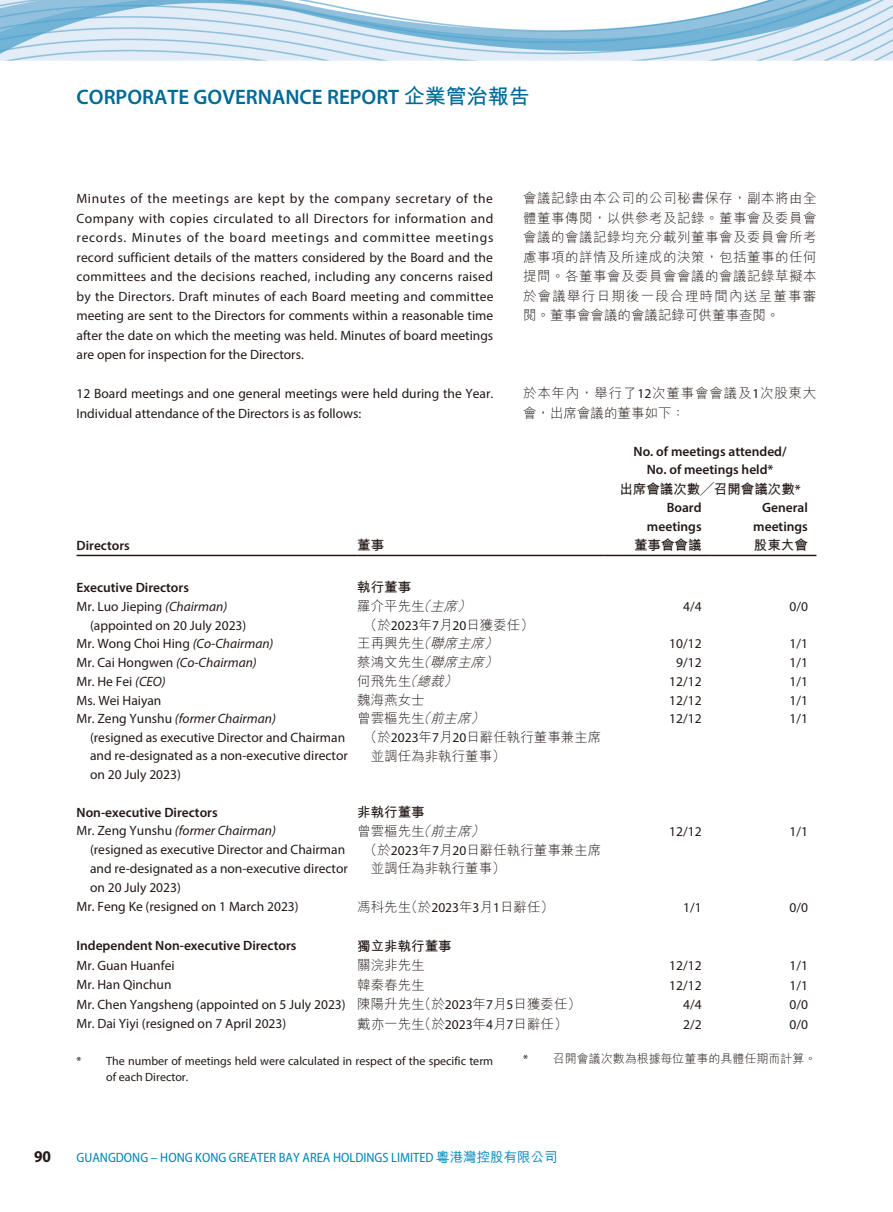
<style>
.page{position:relative;width:893px;height:1212px;background:#fff}
.page>*{position:absolute;margin:0;border:0;box-sizing:border-box;transform-origin:0 0}
.t1{font:600 21px "Myriad Pro";color:#006a96}
.t2{font:700 semi-condensed 16.5px "Myriad Pro";color:#231916}
.t3{font:13.5px/19.5px "Myriad Pro";color:#231916}
.t4{font:300 13.5px/19.5px "M Hei HK";color:#231916;text-align:justify}
.t5{font:600 13.5px/18.8px "Myriad Pro";color:#231916;text-align:right}
.t6{font:semi-condensed 13.5px "Myriad Pro";color:#0084ba}
.t7{font:700 13.5px "M Hei HK";color:#231916}
.t8{font:300 13.5px/19.5px "M Hei HK";letter-spacing:.06em;color:#231916}
.t9{font:italic 300 13.5px "M Hei HK";color:#231916}
.t10{font:12px/16.5px "Myriad Pro";color:#231916}
.t11{font:300 12px "M Hei HK";color:#231916}
.s1{font-family:"M Hei HK";font-weight:700}
.s2{font-family:"Myriad Pro";font-weight:400}
.s3{font-family:"Myriad Pro";font-weight:600}
.s4{font-style:italic}
.s5{font-style:normal}
.s6{font-family:"M Hei HK";font-weight:300}
.s7{font-family:"M Hei HK";font-weight:500;font-stretch:normal}
</style>
<div class="page">
<img style="left:0;top:0;width:893px;height:557px">
<hr style="left:77px;top:555px;width:280px;height:1px;background:#231916">
<hr style="left:357px;top:555px;width:247px;height:1px;background:#231916">
<hr style="left:604px;top:555px;width:106px;height:1px;background:#231916">
<hr style="left:710px;top:555px;width:106px;height:1px;background:#231916">
<h1 class="t1" style="left:77px;top:83px;width:455px">CORPORATE GOVERNANCE REPORT <span class="s1">企業管治報告</span></h1>
<p class="t3" style="left:77px;top:189px;width:419px;text-align:justify">Minutes of the meetings are kept by the company secretary of the Company with copies circulated to all Directors for information and records. Minutes of the board meetings and committee meetings record sufficient details of the matters considered by the Board and the committees and the decisions reached, including any concerns raised by the Directors. Draft minutes of each Board meeting and committee meeting are sent to the Directors for comments within a reasonable time after the date on which the meeting was held. Minutes of board meetings are open for inspection for the Directors.</p>
<p class="t3" style="left:77px;top:384px;width:418px">12 Board meetings and one general meetings were held during the Year.<br>Individual attendance of the Directors is as follows:</p>
<p class="t4" style="left:523px;top:188px;width:295px">會議記錄由本公司的公司秘書保存，副本將由全體董事傳閱，以供參考及記錄。董事會及委員會會議的會議記錄均充分載列董事會及委員會所考慮事項的詳情及所達成的決策，包括董事的任何提問。各董事會及委員會會議的會議記錄草擬本於會議舉行日期後一段合理時間內送呈董事審閱。董事會會議的會議記錄可供董事查閱。</p>
<p class="t8" style="left:523px;top:383px;width:295px">於本年內，舉行了<span class="s2">12</span>次董事會會議及<span class="s2">1</span>次股東大會，出席會議的董事如下：</p>
<p class="t5" style="left:634px;top:441px;width:155px;text-align:center">No. of meetings attended/<br>No. of meetings held*</p>
<p class="t7" style="left:619px;top:479px;width:183px">出席會議次數╱召開會議次數<span class="s3">*</span></p>
<p class="t5" style="left:647px;top:498px;width:56px">Board meetings</p>
<p class="t5" style="left:753px;top:498px;width:56px">General meetings</p>
<p class="t5" style="left:77px;top:536px;width:55px">Directors</p>
<p class="t7" style="left:357px;top:535px;width:28px">董事</p>
<p class="t7" style="left:634px;top:535px;width:69px">董事會會議</p>
<p class="t7" style="left:754px;top:535px;width:55px">股東大會</p>
<p class="t5" style="left:77px;top:577px;width:114px">Executive Directors</p>
<p class="t7" style="left:357px;top:577px;width:55px">執行董事</p>
<p class="t3" style="left:90px;top:597px;width:158px;line-height:18.8px;text-indent:-13px">Mr. Luo Jieping <span class="s4">(Chairman) </span>(appointed on 20 July 2023)</p>
<p class="t4" style="left:364px;top:596px;width:171px;line-height:18.8px;text-indent:-7px">羅介平先生<span class="s4">（主席）<br></span>（於<span class="s2">2023</span>年<span class="s2">7</span>月<span class="s2">20</span>日獲委任）</p>
<p class="t3" style="left:683px;top:596px;width:20px">4/4</p>
<p class="t3" style="left:789px;top:596px;width:20px">0/0</p>
<p class="t3" style="left:77px;top:634px;width:198px">Mr. Wong Choi Hing <span class="s4">(Co-Chairman)</span></p>
<p class="t9" style="left:357px;top:636px;width:145px"><span class="s5">王再興先生</span>（聯席主席）</p>
<p class="t3" style="left:669px;top:634px;width:34px">10/12</p>
<p class="t3" style="left:789px;top:634px;width:20px">1/1</p>
<p class="t3" style="left:77px;top:652px;width:182px">Mr. Cai Hongwen <span class="s4">(Co-Chairman)</span></p>
<p class="t9" style="left:357px;top:655px;width:145px"><span class="s5">蔡鴻文先生</span>（聯席主席）</p>
<p class="t3" style="left:676px;top:652px;width:27px">9/12</p>
<p class="t3" style="left:789px;top:652px;width:20px">1/1</p>
<p class="t3" style="left:77px;top:671px;width:91px">Mr. He Fei <span class="s4">(CEO)</span></p>
<p class="t4" style="left:357px;top:671px;width:105px">何飛先生<span class="s4">（總裁）</span></p>
<p class="t3" style="left:669px;top:671px;width:34px">12/12</p>
<p class="t3" style="left:789px;top:671px;width:20px">1/1</p>
<p class="t3" style="left:77px;top:690px;width:86px">Ms. Wei Haiyan</p>
<p class="t4" style="left:357px;top:690px;width:69px">魏海燕女士</p>
<p class="t3" style="left:669px;top:690px;width:34px">12/12</p>
<p class="t3" style="left:789px;top:690px;width:20px">1/1</p>
<p class="t3" style="left:90px;top:709px;width:259px;line-height:18.6px;text-indent:-13px">Mr. Zeng Yunshu <span class="s4">(former Chairman)<br></span>(resigned as executive Director and Chairman and re-designated as a non-executive director on 20 July 2023)</p>
<p class="t4" style="left:357px;top:708px;width:132px">曾雲樞先生<span class="s4">（前主席）</span></p>
<p class="t3" style="left:669px;top:709px;width:34px">12/12</p>
<p class="t3" style="left:789px;top:709px;width:20px">1/1</p>
<p class="t4" style="left:364px;top:727px;width:239px">（於<span class="s2">2023</span>年<span class="s2">7</span>月<span class="s2">20</span>日辭任執行董事兼主席</p>
<p class="t4" style="left:371px;top:746px;width:137px">並調任為非執行董事）</p>
<p class="t5" style="left:77px;top:802px;width:143px">Non-executive Directors</p>
<p class="t7" style="left:357px;top:802px;width:69px">非執行董事</p>
<p class="t3" style="left:90px;top:821px;width:259px;line-height:18.8px;text-indent:-13px">Mr. Zeng Yunshu <span class="s4">(former Chairman)<br></span>(resigned as executive Director and Chairman and re-designated as a non-executive director on 20 July 2023)</p>
<p class="t4" style="left:357px;top:821px;width:132px">曾雲樞先生<span class="s4">（前主席）</span></p>
<p class="t4" style="left:364px;top:840px;width:239px">（於<span class="s2">2023</span>年<span class="s2">7</span>月<span class="s2">20</span>日辭任執行董事兼主席</p>
<p class="t4" style="left:371px;top:858px;width:137px">並調任為非執行董事）</p>
<p class="t3" style="left:669px;top:821px;width:34px">12/12</p>
<p class="t3" style="left:789px;top:821px;width:20px">1/1</p>
<p class="t3" style="left:77px;top:896px;width:224px">Mr. Feng Ke (resigned on 1 March 2023)</p>
<p class="t4" style="left:357px;top:897px;width:198px">馮科先生（於<span class="s2">2023</span>年<span class="s2">3</span>月<span class="s2">1</span>日辭任）</p>
<p class="t3" style="left:683px;top:897px;width:20px">1/1</p>
<p class="t3" style="left:789px;top:897px;width:20px">0/0</p>
<p class="t5" style="left:77px;top:936px;width:221px">Independent Non-executive Directors</p>
<p class="t7" style="left:357px;top:936px;width:96px">獨立非執行董事</p>
<p class="t3" style="left:77px;top:955px;width:100px">Mr. Guan Huanfei</p>
<p class="t4" style="left:357px;top:955px;width:69px">關浣非先生</p>
<p class="t3" style="left:669px;top:955px;width:34px">12/12</p>
<p class="t3" style="left:789px;top:955px;width:20px">1/1</p>
<p class="t3" style="left:77px;top:974px;width:97px">Mr. Han Qinchun</p>
<p class="t4" style="left:357px;top:974px;width:69px">韓秦春先生</p>
<p class="t3" style="left:669px;top:975px;width:34px">12/12</p>
<p class="t3" style="left:789px;top:975px;width:20px">1/1</p>
<p class="t3" style="left:77px;top:994px;width:506px">Mr. Chen Yangsheng (appointed on 5 July 2023) <span class="s6">陳陽升先生（於</span>2023<span class="s6">年</span>7<span class="s6">月</span>5<span class="s6">日獲委任）</span></p>
<p class="t3" style="left:683px;top:994px;width:20px">4/4</p>
<p class="t3" style="left:789px;top:994px;width:20px">0/0</p>
<p class="t3" style="left:77px;top:1013px;width:211px">Mr. Dai Yiyi (resigned on 7 April 2023)</p>
<p class="t4" style="left:357px;top:1013px;width:212px">戴亦一先生（於<span class="s2">2023</span>年<span class="s2">4</span>月<span class="s2">7</span>日辭任）</p>
<p class="t3" style="left:683px;top:1014px;width:20px">2/2</p>
<p class="t3" style="left:789px;top:1014px;width:20px">0/0</p>
<p class="t10" style="left:106px;top:1052px;width:388px;text-indent:-30px">* The number of meetings held were calculated in respect of the specific term of each Director.</p>
<p class="t11" style="left:523px;top:1052px;width:295px"><span class="s2">*</span> 召開會議次數為根據每位董事的具體任期而計算。</p>
<p class="t2" style="left:34px;top:1146px;width:19px">90</p>
<p class="t6" style="left:77px;top:1149px;width:483px">GUANGDONG – HONG KONG GREATER BAY AREA HOLDINGS LIMITED <span class="s7">粵港灣控股有限公司</span></p>
</div>
